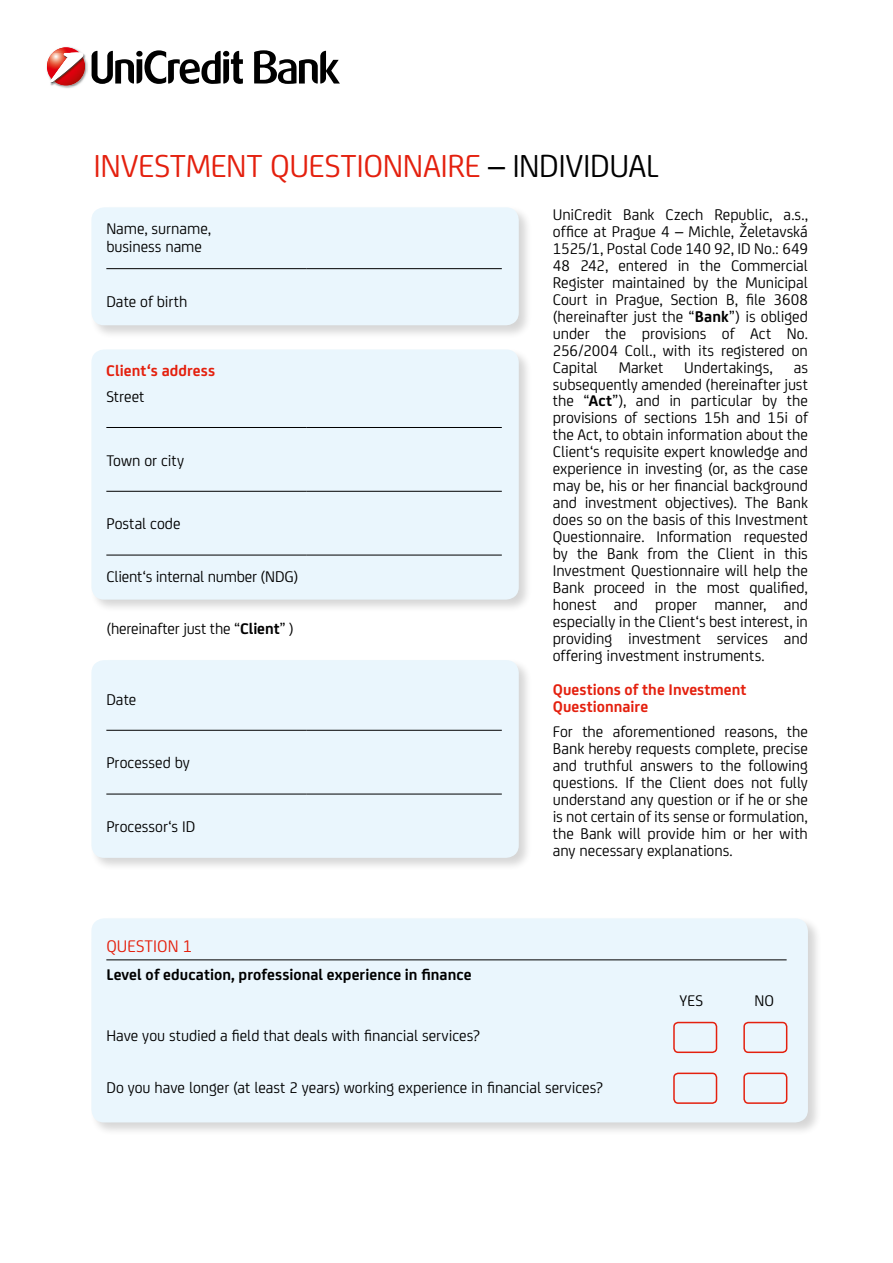
<style>
.page{position:relative;width:893px;height:1263px;background:#fff}
.page>*{position:absolute;margin:0;border:0;box-sizing:border-box;transform-origin:0 0}
.t1{font:34.05px "Uni Credit CY";letter-spacing:-.01em;color:#e4200e}
.t2{font:18px "Uni Credit CY";color:#e4200e}
.t3{font:16.5px/17px "Uni Credit CY";color:#000;text-align:justify}
.t4{font:700 16.5px/17px "Uni Credit CY";letter-spacing:.005em;color:#e4200e}
.t5{font:700 16.5px "Uni Credit CY";letter-spacing:.005em;color:#000}
.s1{color:#000}
.s2{font-weight:700}
</style>
<div class="page">
<img style="left:46px;top:50px;width:42px;height:38px">
<img style="left:47px;top:47px;width:32px;height:29px">
<img style="left:50px;top:53px;width:37px;height:33px">
<img style="left:50px;top:53px;width:35px;height:32px">
<svg style="left:50px;top:52px;width:34px;height:32px"></svg>
<svg style="left:92px;top:50px;width:151px;height:34px"></svg>
<svg style="left:254px;top:50px;width:86px;height:34px"></svg>
<div style="left:89px;top:205px;width:444px;height:134px;background:#000;opacity:.5"></div>
<div style="left:91px;top:207px;width:428px;height:118px;background:#eaf6fd;border-radius:13px"></div>
<div style="left:89px;top:658px;width:444px;height:214px;background:#000;opacity:.5"></div>
<div style="left:91px;top:660px;width:428px;height:198px;background:#eaf6fd;border-radius:13px"></div>
<div style="left:89px;top:347px;width:444px;height:267px;background:#000;opacity:.5"></div>
<div style="left:91px;top:349px;width:428px;height:251px;background:#eaf6fd;border-radius:13px"></div>
<div style="left:89px;top:916px;width:733px;height:221px;background:#000;opacity:.5"></div>
<div style="left:91px;top:918px;width:717px;height:204px;background:#eaf6fd;border-radius:13px"></div>
<hr style="left:106px;top:268px;width:200px;height:1px;background:#000">
<hr style="left:306px;top:268px;width:196px;height:1px;background:#000">
<hr style="left:106px;top:730px;width:200px;height:1px;background:#000">
<hr style="left:306px;top:730px;width:196px;height:1px;background:#000">
<hr style="left:106px;top:794px;width:200px;height:1px;background:#000">
<hr style="left:306px;top:794px;width:196px;height:1px;background:#000">
<hr style="left:106px;top:427px;width:200px;height:1px;background:#000">
<hr style="left:306px;top:427px;width:196px;height:1px;background:#000">
<hr style="left:106px;top:491px;width:200px;height:1px;background:#000">
<hr style="left:306px;top:491px;width:196px;height:1px;background:#000">
<hr style="left:106px;top:555px;width:200px;height:1px;background:#000">
<hr style="left:306px;top:555px;width:196px;height:1px;background:#000">
<hr style="left:106px;top:959px;width:681px;height:1px;background:#000">
<div style="left:673px;top:1022px;width:44px;height:31px;border:2px solid #e4200e;border-radius:4px"></div>
<div style="left:673px;top:1072px;width:44px;height:32px;border:2px solid #e4200e;border-radius:4px"></div>
<div style="left:743px;top:1022px;width:44px;height:31px;border:2px solid #e4200e;border-radius:4px"></div>
<div style="left:743px;top:1072px;width:44px;height:32px;border:2px solid #e4200e;border-radius:4px"></div>
<h1 class="t1" style="left:94px;top:142px;width:567px">INVESTMENT QUESTIONNAIRE <span class="s1">– INDIVIDUAL</span></h1>
<p class="t3" style="left:106px;top:218px;width:106px;line-height:18px">Name, surname, business name</p>
<p class="t3" style="left:106px;top:292px;width:83px">Date of birth</p>
<p class="t4" style="left:106px;top:361px;width:110px">Client‘s address</p>
<p class="t3" style="left:106px;top:387px;width:40px">Street</p>
<p class="t3" style="left:106px;top:451px;width:79px">Town or city</p>
<p class="t3" style="left:106px;top:514px;width:76px">Postal code</p>
<p class="t3" style="left:106px;top:567px;width:194px">Client‘s internal number (NDG)</p>
<p class="t3" style="left:106px;top:619px;width:189px">(hereinafter just the “<span class="s2">Client</span>” )</p>
<p class="t3" style="left:106px;top:690px;width:32px">Date</p>
<p class="t3" style="left:106px;top:753px;width:85px">Processed by</p>
<p class="t3" style="left:106px;top:817px;width:90px">Processor‘s ID</p>
<p class="t2" style="left:106px;top:933px;width:20px">Question</p>
<p class="t2" style="left:183px;top:933px;width:11px">1</p>
<p class="t5" style="left:106px;top:962px;width:367px">Level of education, professional experience in finance</p>
<p class="t3" style="left:553px;top:205px;width:257px">UniCredit Bank Czech Republic, a.s., office at Prague 4 – Michle, Želetavská 1525/1, Postal Code 140 92, ID No.: 649<br>48 242, entered in the Commercial Register maintained by the Municipal Court in Prague, Section B, file 3608 (hereinafter just the “<span class="s2">Bank</span>”) is obliged under the provisions of Act No.<br>256/2004 Coll., with its registered on Capital</p>
<p class="t3" style="left:619px;top:358px;width:46px">Market</p>
<p class="t3" style="left:684px;top:358px;width:90px">Undertakings,</p>
<p class="t3" style="left:553px;top:358px;width:257px;text-indent:241px">as subsequently amended (hereinafter just the “<span class="s2">Act</span>”), and in particular by the provisions of sections 15h and 15i of the Act, to obtain information about the Client‘s requisite expert knowledge and experience in investing (or, as the case may be, his or her financial background and investment objectives). The Bank does so on the basis of this Investment Questionnaire. Information requested by the Bank from the Client in this Investment Questionnaire will help the Bank proceed in the most qualified, honest and proper manner, and especially in the Client‘s best interest, in providing investment services and offering investment instruments.</p>
<p class="t4" style="left:553px;top:679px;width:195px">Questions of the Investment<br>Questionnaire</p>
<p class="t3" style="left:553px;top:722px;width:257px">For the aforementioned reasons, the Bank hereby requests complete, precise and truthful answers to the following questions. If the Client does not fully understand any question or if he or she is not certain of its sense or formulation, the Bank will provide him or her with any necessary explanations.</p>
<p class="t3" style="left:679px;top:991px;width:25px">YES</p>
<p class="t3" style="left:754px;top:991px;width:21px">NO</p>
<p class="t3" style="left:106px;top:1026px;width:375px">Have you studied a field that deals with financial services?</p>
<p class="t3" style="left:106px;top:1078px;width:498px">Do you have longer (at least 2 years) working experience in financial services?</p>
</div>
